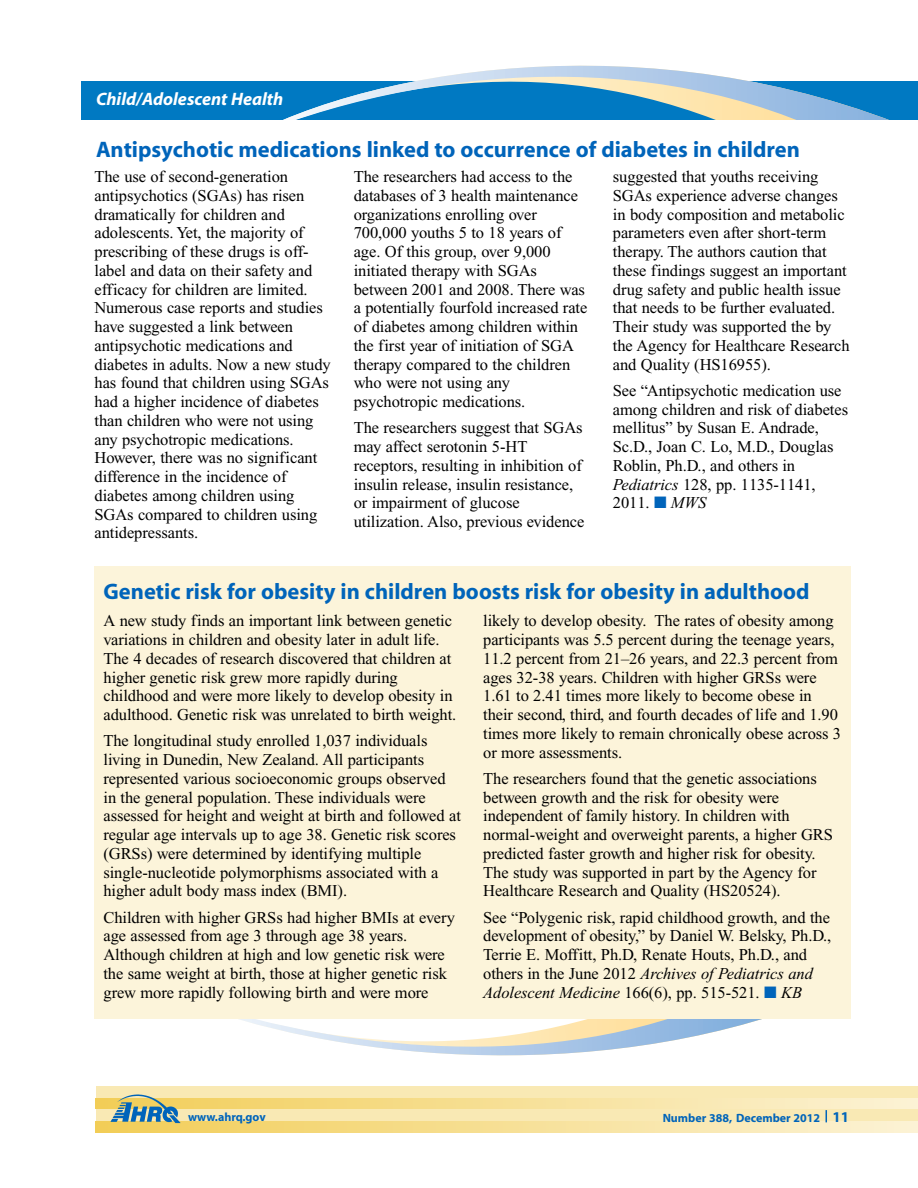
<style>
.page{position:relative;width:918px;height:1188px;background:#fff}
.page>*{position:absolute;margin:0;border:0;box-sizing:border-box;transform-origin:0 0}
.t1{font:700 22.5px "Myriad";color:#0064ba}
.t2{font:italic 700 18px "Myriad";color:#fff}
.t3{font:16.5px/18.8px "Times New Roman";letter-spacing:-.005em;color:#000}
.t4{font:700 12px "Myriad";color:#0064ba}
.s1{font-style:italic}
.s2{color:#0064ba}
.s3{font-size:15px}
</style>
<div class="page">
<svg style="left:240px;top:1019px;width:522px;height:37px"></svg>
<div style="left:96px;top:1087px;width:822px;height:45px;background:#f9e9b4"></div>
<svg style="left:96px;top:1099px;width:822px;height:10px"></svg>
<svg style="left:96px;top:1122px;width:822px;height:10px"></svg>
<svg style="left:826px;top:1110px;width:1px;height:12px"></svg>
<img style="left:108px;top:1094px;width:75px;height:30px">
<div style="left:81px;top:81px;width:837px;height:39px;background:#0079c2"></div>
<svg style="left:283px;top:66px;width:606px;height:54px"></svg>
<div style="left:94px;top:566px;width:756px;height:453px;background:#fcf4da"></div>
<p class="t2" style="left:96px;top:93px;width:189px">Child/Adolescent Health</p>
<h1 class="t1" style="left:96px;top:141px;width:705px">Antipsychotic medications linked to occurrence of diabetes in children</h1>
<p class="t3" style="left:94px;top:169px;width:238px">The use of second-generation antipsychotics (SGAs) has risen dramatically for children and adolescents. Yet, the majority of prescribing of these drugs is off&shy;label and data on their safety and efficacy for children are limited.<br>Numerous case reports and studies have suggested a link between antipsychotic medications and diabetes in adults. Now a new study has found that children using SGAs had a higher incidence of diabetes than children who were not using any psychotropic medications.<br>However, there was no significant difference in the incidence of diabetes among children using<br>SGAs compared to children using antidepressants.</p>
<p class="t3" style="left:354px;top:169px;width:235px">The researchers had access to the databases of 3 health maintenance organizations enrolling over<br>700,000 youths 5 to 18 years of age. Of this group, over 9,000 initiated therapy with SGAs between 2001 and 2008. There was a potentially fourfold increased rate of diabetes among children within the first year of initiation of SGA therapy compared to the children who were not using any psychotropic medications.</p>
<p class="t3" style="left:354px;top:420px;width:232px">The researchers suggest that SGAs may affect serotonin 5-HT receptors, resulting in inhibition of insulin release, insulin resistance, or impairment of glucose utilization. Also, previous evidence</p>
<p class="t3" style="left:613px;top:169px;width:238px">suggested that youths receiving SGAs experience adverse changes in body composition and metabolic parameters even after short-term therapy. The authors caution that these findings suggest an important drug safety and public health issue that needs to be further evaluated.<br>Their study was supported the by the Agency for Healthcare Research and Quality (HS16955).</p>
<p class="t3" style="left:613px;top:383px;width:237px">See “Antipsychotic medication use among children and risk of diabetes mellitus” by Susan E. Andrade,<br>Sc.D., Joan C. Lo, M.D., Douglas<br>Roblin, Ph.D., and others in<br><span class="s1">Pediatrics</span> 128, pp. 1135-1141,<br>2011. <span class="s2">■</span> <span class="s1">MWS</span></p>
<h1 class="t1" style="left:103px;top:583px;width:708px">Genetic risk for obesity in children boosts risk for obesity in adulthood</h1>
<p class="t3" style="left:103px;top:613px;width:354px">A new study finds an important link between genetic variations in children and obesity later in adult life.<br>The 4 decades of research discovered that children at higher genetic risk grew more rapidly during childhood and were more likely to develop obesity in adulthood. Genetic risk was unrelated to birth weight.</p>
<p class="t3" style="left:103px;top:733px;width:359px">The longitudinal study enrolled 1,037 individuals living in Dunedin, New Zealand. All participants represented various socioeconomic groups observed in the general population. These individuals were assessed for height and weight at birth and followed at regular age intervals up to age 38. Genetic risk scores (GRSs) were determined by identifying multiple single-nucleotide polymorphisms associated with a higher adult body mass index (BMI).</p>
<p class="t3" style="left:103px;top:909px;width:353px">Children with higher GRSs had higher BMIs at every age assessed from age 3 through age 38 years.<br>Although children at high and low genetic risk were the same weight at birth, those at higher genetic risk grew more rapidly following birth and were more</p>
<p class="t3" style="left:483px;top:613px;width:360px">likely to develop obesity. The rates of obesity among participants was 5.5 percent during the teenage years, 11.2 percent from 21–26 years, and 22.3 percent from ages 32-38 years. Children with higher GRSs were 1.61 to 2.41 times more likely to become obese in their second, third, and fourth decades of life and 1.90 times more likely to remain chronically obese across 3 or more assessments.</p>
<p class="t3" style="left:483px;top:770px;width:351px">The researchers found that the genetic associations between growth and the risk for obesity were independent of family history. In children with normal-weight and overweight parents, a higher GRS predicted faster growth and higher risk for obesity.<br>The study was supported in part by the Agency for Healthcare Research and Quality (HS20524).</p>
<p class="t3" style="left:483px;top:909px;width:350px">See “Polygenic risk, rapid childhood growth, and the development of obesity,” by Daniel W. Belsky, Ph.D., Terrie E. Moffitt, Ph.D, Renate Houts, Ph.D., and others in the June 2012 <span class="s1">Archives of Pediatrics and Adolescent Medicine</span> 166(6), pp. 515-521. <span class="s2">■</span> <span class="s1">KB</span></p>
<p class="t4" style="left:188px;top:1113px;width:79px">www.ahrq.gov</p>
<p class="t4" style="left:663px;top:1114px;width:188px">Number 388, December 2012 <span class="s3">11</span></p>
</div>
